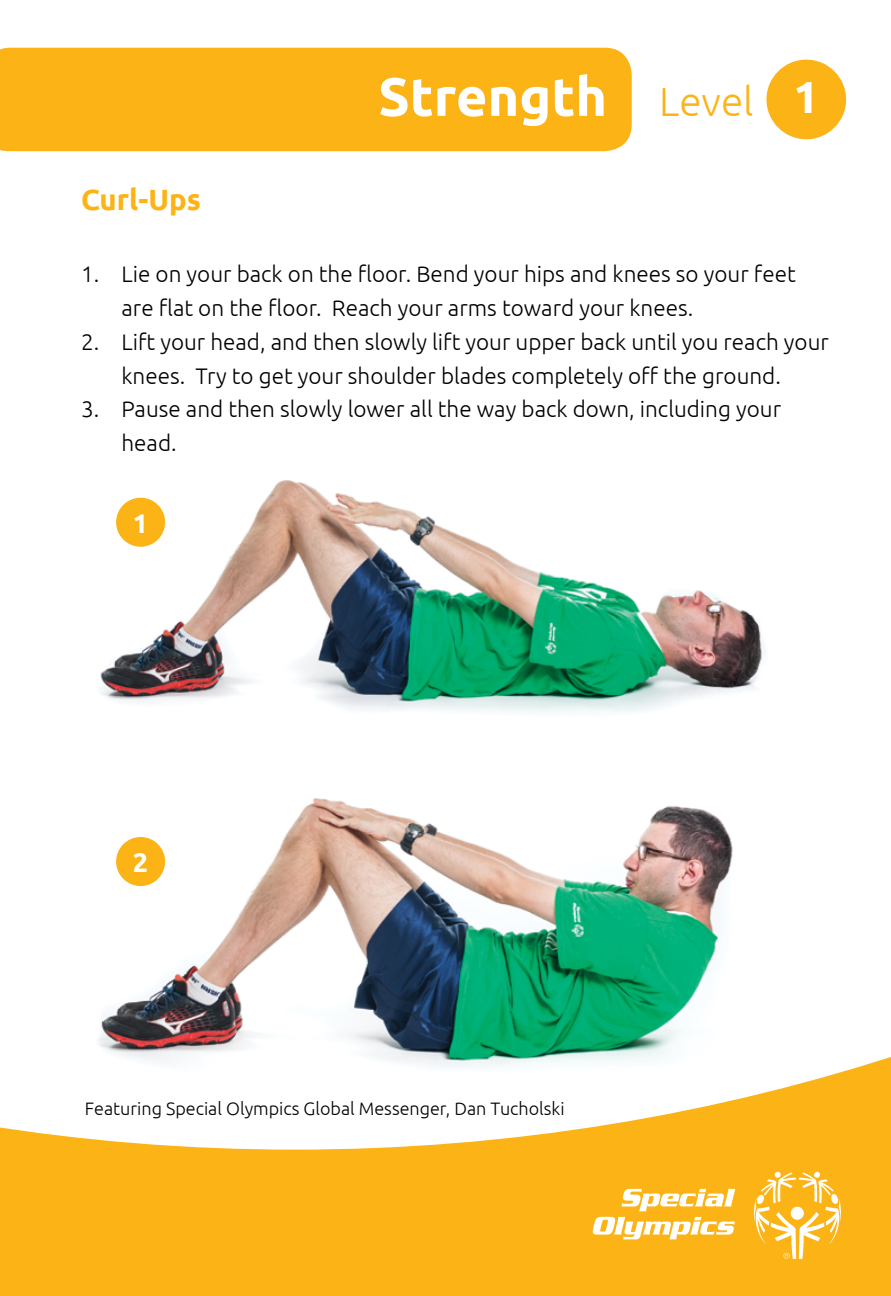
<style>
.page{position:relative;width:891px;height:1296px;background:#fff}
.page>*{position:absolute;margin:0;border:0;box-sizing:border-box;transform-origin:0 0}
.t1{font:700 54px "Ubuntu";color:#fff}
.t2{font:700 29.25px "Ubuntu";color:#fcb316}
.t3{font:700 27px "Ubuntu";color:#fff}
.t4{font:300 22.5px/33.8px "Ubuntu";color:#000}
.t5{font:300 18px "Ubuntu";color:#000}
.s1{font-weight:300;font-size:40.5px;color:#fcb316}
.s2{font-size:45px}
</style>
<div class="page">
<svg style="left:0;top:1057px;width:891px;height:239px;fill:#fcb316"></svg>
<svg style="left:622px;top:1189px;width:113px;height:22px"></svg>
<svg style="left:592px;top:1217px;width:143px;height:22px"></svg>
<svg style="left:753px;top:1172px;width:89px;height:87px"></svg>
<div style="left:766px;top:60px;width:80px;height:79px;background:#fcb316;border-radius:50%"></div>
<div style="left:0;top:48px;width:632px;height:103px;background:#fcb316"></div>
<img style="left:100px;top:480px;width:665px;height:232px">
<img style="left:85px;top:798px;width:675px;height:289px">
<div style="left:116px;top:498px;width:49px;height:49px;background:#fcb316;border-radius:50%"></div>
<div style="left:116px;top:837px;width:49px;height:49px;background:#fcb316;border-radius:50%"></div>
<h2 class="t2" style="left:81px;top:182px;width:121px">Curl-Ups</h2>
<h1 class="t1" style="left:378px;top:64px;width:442px">Strength <span class="s1">Level</span> <span class="s2">1</span></h1>
<p class="t4" style="left:122px;top:257px;width:676px;text-indent:-40px">1. Lie on your back on the floor. Bend your hips and knees so your feet are flat on the floor. Reach your arms toward your knees.</p>
<p class="t4" style="left:81px;top:324px;width:749px;text-align:center">2. Lift your head, and then slowly lift your upper back until you reach your knees. Try to get your shoulder blades completely off the ground.</p>
<p class="t4" style="left:122px;top:392px;width:661px;text-indent:-40px">3. Pause and then slowly lower all the way back down, including your head.</p>
<p class="t3" style="left:133px;top:507px;width:17px">1</p>
<p class="t3" style="left:133px;top:846px;width:17px">2</p>
<p class="t5" style="left:85px;top:1097px;width:481px">Featuring Special Olympics Global Messenger, Dan Tucholski</p>
</div>
